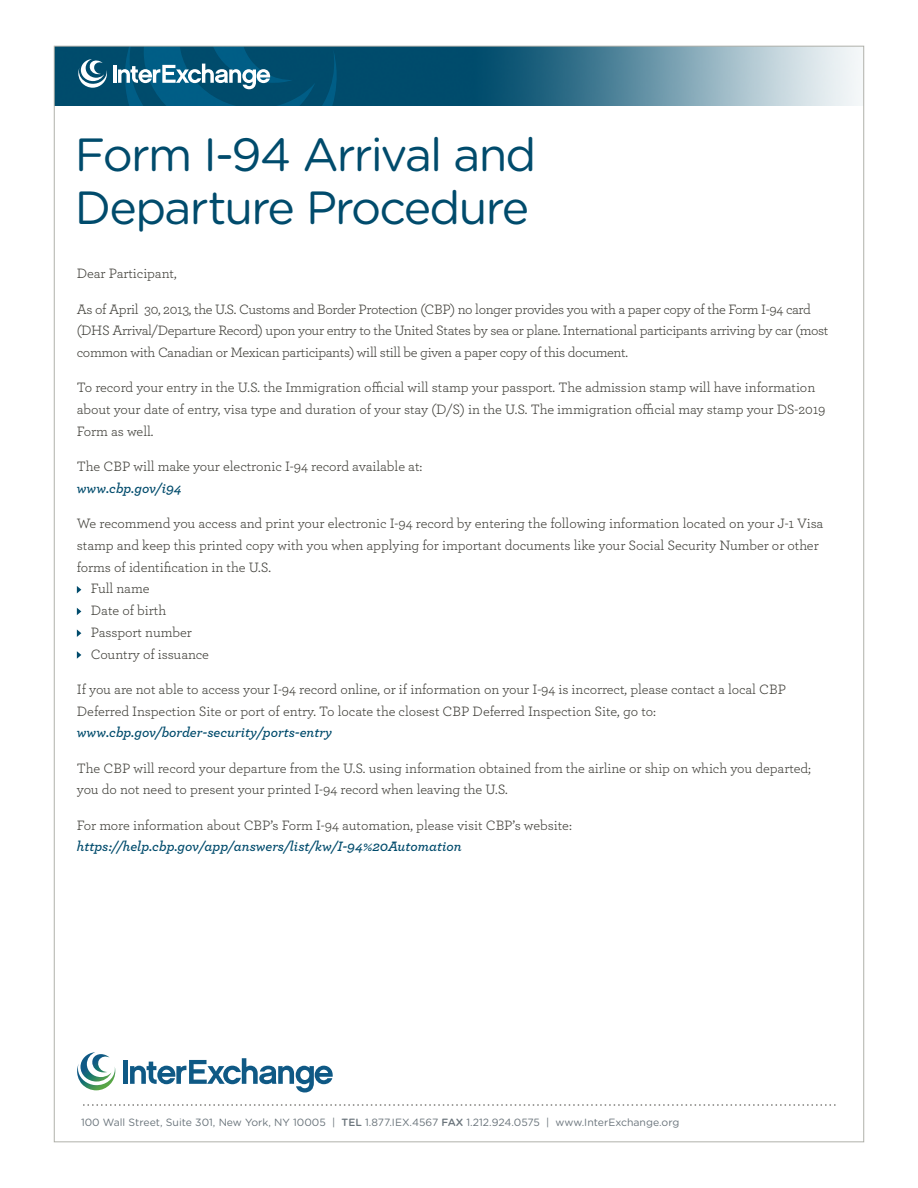
<style>
.page{position:relative;width:918px;height:1188px;background:#fff}
.page>*{position:absolute;margin:0;border:0;box-sizing:border-box;transform-origin:0 0}
.t1{font:46.5px/52.5px "Gotham Rounded";letter-spacing:-.04em;color:#004b6c}
.t2{font:14.25px/21.8px "Archer";letter-spacing:-.005em;color:#41403a}
.t3{font:14.25px/21.8px "Archer";letter-spacing:-.025em;color:#41403a}
.t4{font:italic 600 14.25px "Archer";color:#004b6c}
.t5{font:10.5px "Gotham Rounded";color:#6a747b}
.s1{font-weight:500}
</style>
<div class="page">
<img style="left:56px;top:48px;width:805px;height:58px">
<svg style="left:78px;top:59px;width:29px;height:29px"></svg>
<hr style="left:113px;top:65px;width:3px;height:18px;background:#fff">
<svg style="left:118px;top:48px;width:219px;height:58px;background:#1a6383"></svg>
<svg style="left:77px;top:1052px;width:39px;height:39px"></svg>
<div style="left:123px;top:1060px;width:5px;height:24px;background:#0f5985"></div>
<svg style="left:130px;top:1058px;width:203px;height:34px"></svg>
<svg style="left:77px;top:586px;width:4px;height:7px"></svg>
<svg style="left:77px;top:608px;width:4px;height:7px"></svg>
<svg style="left:77px;top:629px;width:4px;height:8px"></svg>
<svg style="left:77px;top:651px;width:4px;height:8px"></svg>
<svg style="left:83px;top:1105px;width:753px;height:1px"></svg>
<h1 class="t1" style="left:75px;top:126px;width:463px">Form I-94 Arrival and<br>Departure Procedure</h1>
<p class="t2" style="left:77px;top:262px;width:101px">Dear Participant,</p>
<p class="t3" style="left:77px;top:297px;width:753px">As of April 30, 2013, the U.S. Customs and Border Protection (CBP) no longer provides you with a paper copy of the Form I-94 card (DHS Arrival/Departure Record) upon your entry to the United States by sea or plane. International participants arriving by car (most common with Canadian or Mexican participants) will still be given a paper copy of this document.</p>
<p class="t2" style="left:77px;top:376px;width:750px">To record your entry in the U.S. the Immigration official will stamp your passport. The admission stamp will have information about your date of entry, visa type and duration of your stay (D/S) in the U.S. The immigration official may stamp your DS-2019<br>Form as well.</p>
<p class="t2" style="left:77px;top:455px;width:347px">The CBP will make your electronic I-94 record available at:</p>
<p class="t4" style="left:77px;top:477px;width:106px">www.cbp.gov/i94</p>
<p class="t2" style="left:77px;top:512px;width:748px">We recommend you access and print your electronic I-94 record by entering the following information located on your J-1 Visa</p>
<p class="t2" style="left:77px;top:534px;width:743px">stamp and keep this printed copy with you when applying for important documents like your Social Security Number or other</p>
<p class="t2" style="left:77px;top:555px;width:196px">forms of identification in the U.S.</p>
<p class="t2" style="left:91px;top:577px;width:60px">Full name</p>
<p class="t2" style="left:91px;top:599px;width:77px">Date of birth</p>
<p class="t2" style="left:91px;top:621px;width:102px">Passport number</p>
<p class="t2" style="left:91px;top:642px;width:120px">Country of issuance</p>
<p class="t2" style="left:77px;top:678px;width:711px">If you are not able to access your I-94 record online, or if information on your I-94 is incorrect, please contact a local CBP<br>Deferred Inspection Site or port of entry. To locate the closest CBP Deferred Inspection Site, go to:</p>
<p class="t4" style="left:77px;top:722px;width:257px">www.cbp.gov/border-security/ports-entry</p>
<p class="t2" style="left:77px;top:756px;width:736px">The CBP will record your departure from the U.S. using information obtained from the airline or ship on which you departed; you do not need to present your printed I-94 record when leaving the U.S.</p>
<p class="t2" style="left:77px;top:813px;width:497px">For more information about CBP’s Form I-94 automation, please visit CBP’s website:</p>
<p class="t4" style="left:77px;top:836px;width:387px">https://help.cbp.gov/app/answers/list/kw/I-94%20Automation</p>
<p class="t5" style="left:81px;top:1115px;width:600px">100 Wall Street, Suite 301, New York, NY 10005 | <span class="s1">TEL</span> 1.877.IEX.4567 <span class="s1">FAX</span> 1.212.924.0575 | www.InterExchange.org</p>
</div>
